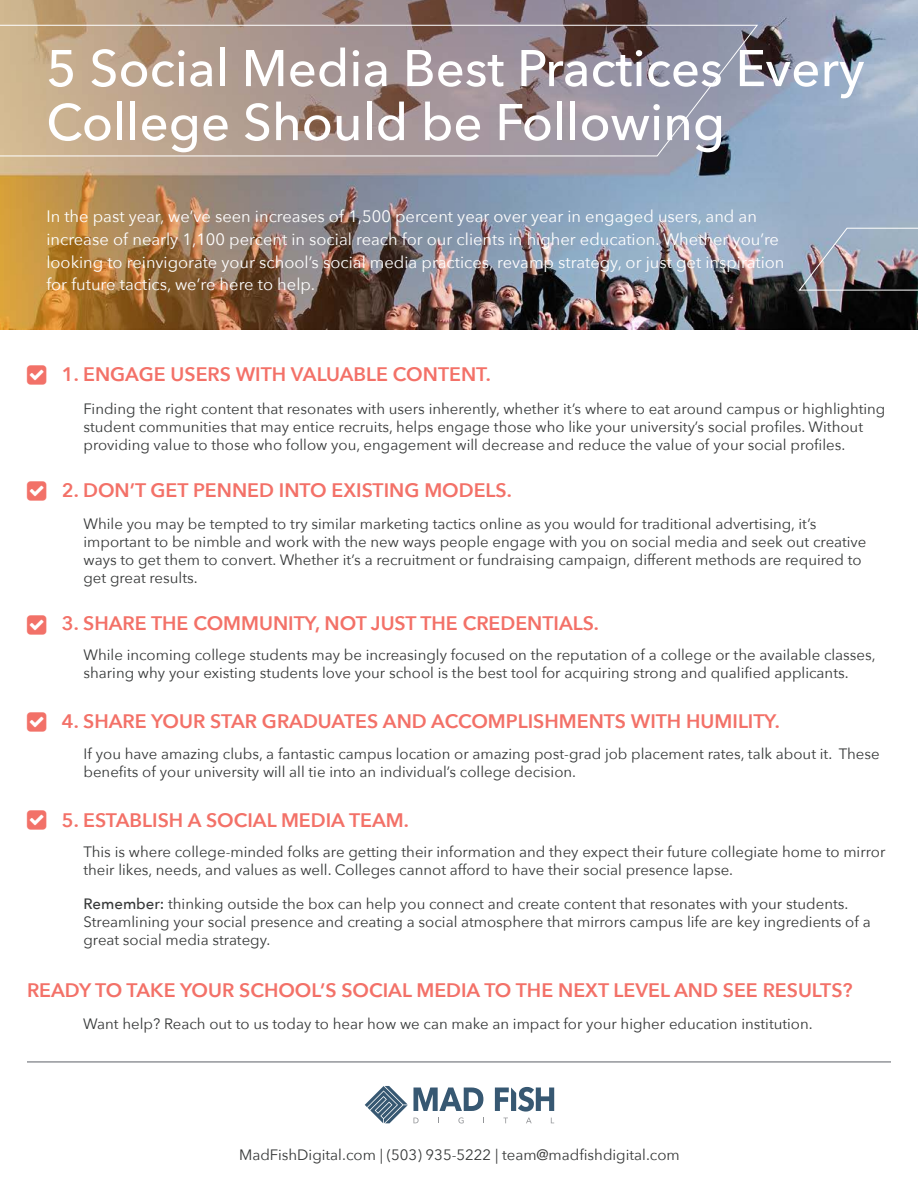
<style>
.page{position:relative;width:918px;height:1188px;background:#fff}
.page>*{position:absolute;margin:0;border:0;box-sizing:border-box;transform-origin:0 0}
.t1{font:500 51px/54px "Avenir Next";color:#fff}
.t2{font:600 19.5px "Avenir Next";color:#f37168}
.t3{font:16.5px/22.8px "Avenir Next";color:#fff}
.t4{font:15px/18px "Avenir Next";color:#363838}
.s1{font-weight:500}
</style>
<div class="page">
<img style="left:0;top:0;width:918px;height:329px">
<svg style="left:503px;top:1118px;width:5px;height:5px"></svg>
<svg style="left:526px;top:1118px;width:6px;height:5px"></svg>
<svg style="left:495px;top:1087px;width:59px;height:25px"></svg>
<svg style="left:365px;top:1086px;width:119px;height:37px"></svg>
<svg style="left:0;top:25px;width:758px;height:131px;background:#a69692"></svg>
<hr style="left:27px;top:1061px;width:864px;height:2px;background:#93959a">
<img style="left:799px;top:228px;width:119px;height:62px">
<h1 class="t1" style="left:46px;top:40px;width:820px">5 Social Media Best Practices Every<br>College Should be Following</h1>
<p class="t3" style="left:46px;top:204px;width:740px">In the past year, we’ve seen increases of 1,500 percent year over year in engaged users, and an increase of nearly 1,100 percent in social reach for our clients in higher education. Whether you’re looking to reinvigorate your school’s social media practices, revamp strategy, or just get inspiration for future tactics, we’re here to help.</p>
<h2 class="t2" style="left:62px;top:358px;width:430px">1. ENGAGE USERS WITH VALUABLE CONTENT.</h2>
<p class="t4" style="left:83px;top:399px;width:803px">Finding the right content that resonates with users inherently, whether it’s where to eat around campus or highlighting student communities that may entice recruits, helps engage those who like your university’s social profiles. Without providing value to those who follow you, engagement will decrease and reduce the value of your social profiles.</p>
<h2 class="t2" style="left:62px;top:473px;width:451px">2. DON’T GET PENNED INTO EXISTING MODELS.</h2>
<p class="t4" style="left:83px;top:514px;width:784px">While you may be tempted to try similar marketing tactics online as you would for traditional advertising, it’s important to be nimble and work with the new ways people engage with you on social media and seek out creative ways to get them to convert. Whether it’s a recruitment or fundraising campaign, different methods are required to get great results.</p>
<h2 class="t2" style="left:62px;top:607px;width:539px">3. SHARE THE COMMUNITY, NOT JUST THE CREDENTIALS.</h2>
<p class="t4" style="left:83px;top:645px;width:794px">While incoming college students may be increasingly focused on the reputation of a college or the available classes, sharing why your existing students love your school is the best tool for acquiring strong and qualified applicants.</p>
<h2 class="t2" style="left:62px;top:705px;width:720px">4. SHARE YOUR STAR GRADUATES AND ACCOMPLISHMENTS WITH HUMILITY.</h2>
<p class="t4" style="left:83px;top:744px;width:798px">If you have amazing clubs, a fantastic campus location or amazing post-grad job placement rates, talk about it. These benefits of your university will all tie into an individual’s college decision.</p>
<h2 class="t2" style="left:62px;top:803px;width:348px">5. ESTABLISH A SOCIAL MEDIA TEAM.</h2>
<p class="t4" style="left:83px;top:842px;width:804px">This is where college-minded folks are getting their information and they expect their future collegiate home to mirror their likes, needs, and values as well. Colleges cannot afford to have their social presence lapse.</p>
<p class="t4" style="left:83px;top:894px;width:789px"><span class="s1">Remember:</span> thinking outside the box can help you connect and create content that resonates with your students.<br>Streamlining your social presence and creating a social atmosphere that mirrors campus life are key ingredients of a great social media strategy.</p>
<h2 class="t2" style="left:27px;top:973px;width:827px">READY TO TAKE YOUR SCHOOL’S SOCIAL MEDIA TO THE NEXT LEVEL AND SEE RESULTS?</h2>
<p class="t4" style="left:83px;top:1014px;width:731px">Want help? Reach out to us today to hear how we can make an impact for your higher education institution.</p>
<p class="t4" style="left:239px;top:1145px;width:442px">MadFishDigital.com | (503) 935-5222 | team@madfishdigital.com</p>
</div>
